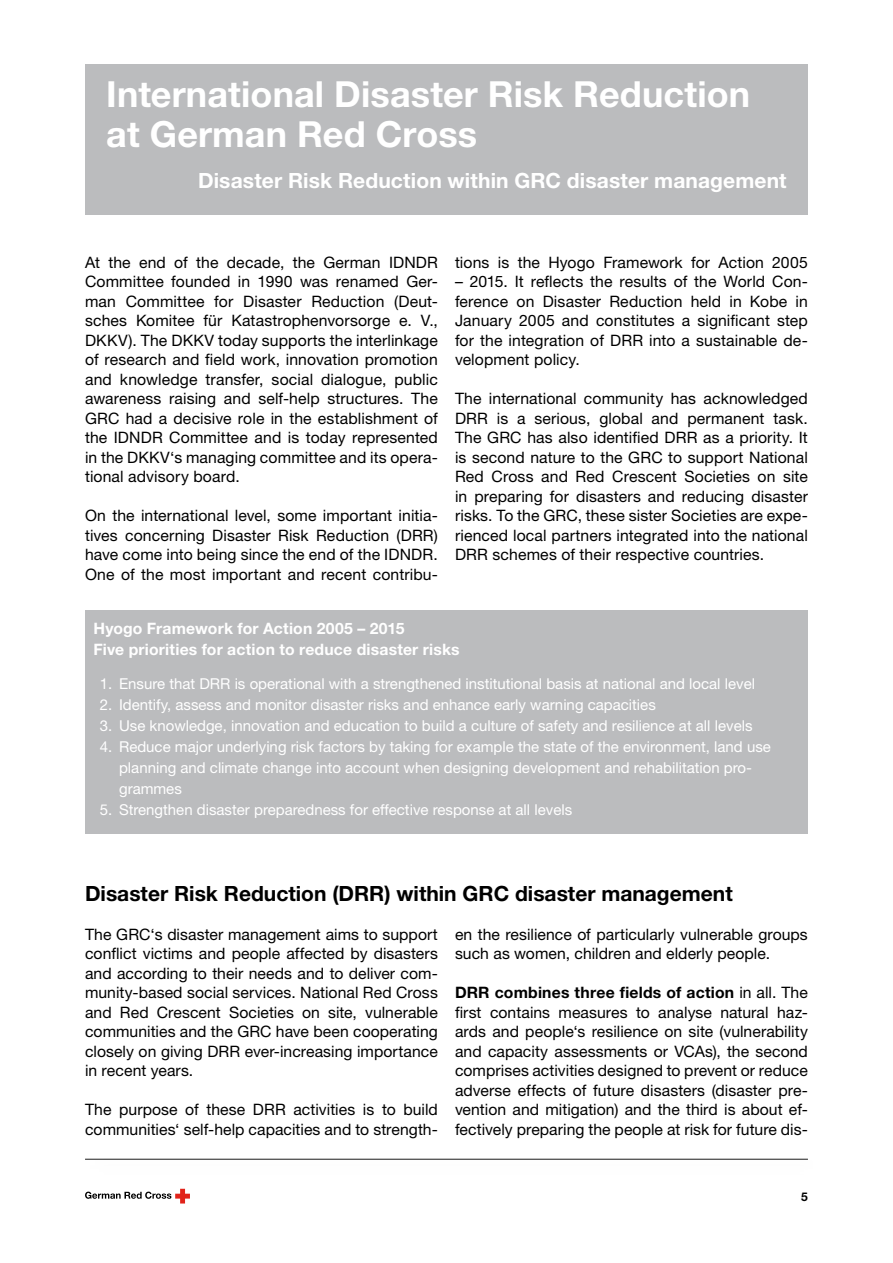
<style>
.page{position:relative;width:893px;height:1263px;background:#fff}
.page>*{position:absolute;margin:0;border:0;box-sizing:border-box;transform-origin:0 0}
.t1{font:700 36px/40.5px "Helvetica Neue LT Std";letter-spacing:.005em;color:#fff}
.t2{font:700 21px "Helvetica Neue LT Std";color:#000}
.t3{font:700 21px "Helvetica Neue LT Std";letter-spacing:.005em;color:#fff}
.t4{font:15.75px/19.5px "Helvetica Neue LT Std";letter-spacing:.005em;color:#000;text-align:justify}
.t5{font:700 15.75px/21px "Helvetica Neue LT Std";letter-spacing:.01em;color:#fff}
.t6{font:15px/21px "Helvetica Neue LT Std";color:#fff}
.t7{font:700 12px "Helvetica Neue LT Std";color:#000}
.s1{font-weight:700}
</style>
<div class="page">
<div style="left:85px;top:64px;width:723px;height:150px;background:#bbbcbe"></div>
<div style="left:85px;top:610px;width:723px;height:224px;background:#bbbcbe"></div>
<hr style="left:85px;top:1159px;width:723px;height:1px;background:#000">
<svg style="left:85px;top:1189px;width:105px;height:14px"></svg>
<h1 class="t1" style="left:106px;top:73px;width:645px">International Disaster Risk Reduction at German Red Cross</h1>
<h2 class="t3" style="left:198px;top:167px;width:590px">Disaster Risk Reduction within GRC disaster management</h2>
<p class="t4" style="left:85px;top:252px;width:354px">At the end of the decade, the German IDNDR Committee founded in 1990 was renamed Ger&shy;man Committee for Disaster Reduction (Deut&shy;sches Komitee für Katastrophenvorsorge e. V., DKKV). The DKKV today supports the interlinkage of research and field work, innovation promotion and knowledge transfer, social dialogue, public awareness raising and self-help structures. The GRC had a decisive role in the establishment of the IDNDR Committee and is today represented in the DKKV‘s managing committee and its opera&shy;tional advisory board.</p>
<p class="t4" style="left:85px;top:505px;width:354px">On the international level, some important initia&shy;tives concerning Disaster Risk Reduction (DRR) have come into being since the end of the IDNDR.<br>One of the most important and recent contribu-</p>
<p class="t4" style="left:455px;top:252px;width:354px">tions is the Hyogo Framework for Action 2005</p>
<p class="t4" style="left:455px;top:271px;width:354px">– 2015. It reflects the results of the World Con&shy;ference on Disaster Reduction held in Kobe in January 2005 and constitutes a significant step for the integration of DRR into a sustainable de&shy;velopment policy.</p>
<p class="t4" style="left:455px;top:388px;width:354px">The international community has acknowledged DRR is a serious, global and permanent task.<br>The GRC has also identified DRR as a priority. It is second nature to the GRC to support National Red Cross and Red Crescent Societies on site in preparing for disasters and reducing disaster risks. To the GRC, these sister Societies are expe&shy;rienced local partners integrated into the national DRR schemes of their respective countries.</p>
<p class="t5" style="left:94px;top:618px;width:367px">Hyogo Framework for Action 2005 – 2015<br>Five priorities for action to reduce disaster risks</p>
<p class="t6" style="left:100px;top:673px;width:657px">1. Ensure that DRR is operational with a strengthened institutional basis at national and local level</p>
<p class="t6" style="left:100px;top:694px;width:557px">2. Identify, assess and monitor disaster risks and enhance early warning capacities</p>
<p class="t6" style="left:100px;top:715px;width:654px">3. Use knowledge, innovation and education to build a culture of safety and resilience at all levels</p>
<p class="t6" style="left:119px;top:736px;width:653px;text-indent:-19px">4. Reduce major underlying risk factors by taking for example the state of the environment, land use planning and climate change into account when designing development and rehabilitation pro&shy;grammes</p>
<p class="t6" style="left:100px;top:799px;width:474px">5. Strengthen disaster preparedness for effective response at all levels</p>
<h2 class="t2" style="left:85px;top:881px;width:649px">Disaster Risk Reduction (DRR) within GRC disaster management</h2>
<p class="t4" style="left:85px;top:924px;width:354px">The GRC‘s disaster management aims to support conflict victims and people affected by disasters and according to their needs and to deliver com&shy;munity-based social services. National Red Cross and Red Crescent Societies on site, vulnerable communities and the GRC have been cooperating closely on giving DRR ever-increasing importance in recent years.</p>
<p class="t4" style="left:85px;top:1099px;width:354px">The purpose of these DRR activities is to build communities‘ self-help capacities and to strength-</p>
<p class="t4" style="left:455px;top:924px;width:354px">en the resilience of particularly vulnerable groups such as women, children and elderly people.</p>
<p class="t4" style="left:455px;top:982px;width:354px"><span class="s1">DRR combines three fields of action</span> in all. The first contains measures to analyse natural haz&shy;ards and people‘s resilience on site (vulnerability and capacity assessments or VCAs), the second comprises activities designed to prevent or reduce adverse effects of future disasters (disaster pre&shy;vention and mitigation) and the third is about ef&shy;fectively preparing the people at risk for future dis-</p>
<p class="t7" style="left:801px;top:1190px;width:8px">5</p>
</div>
